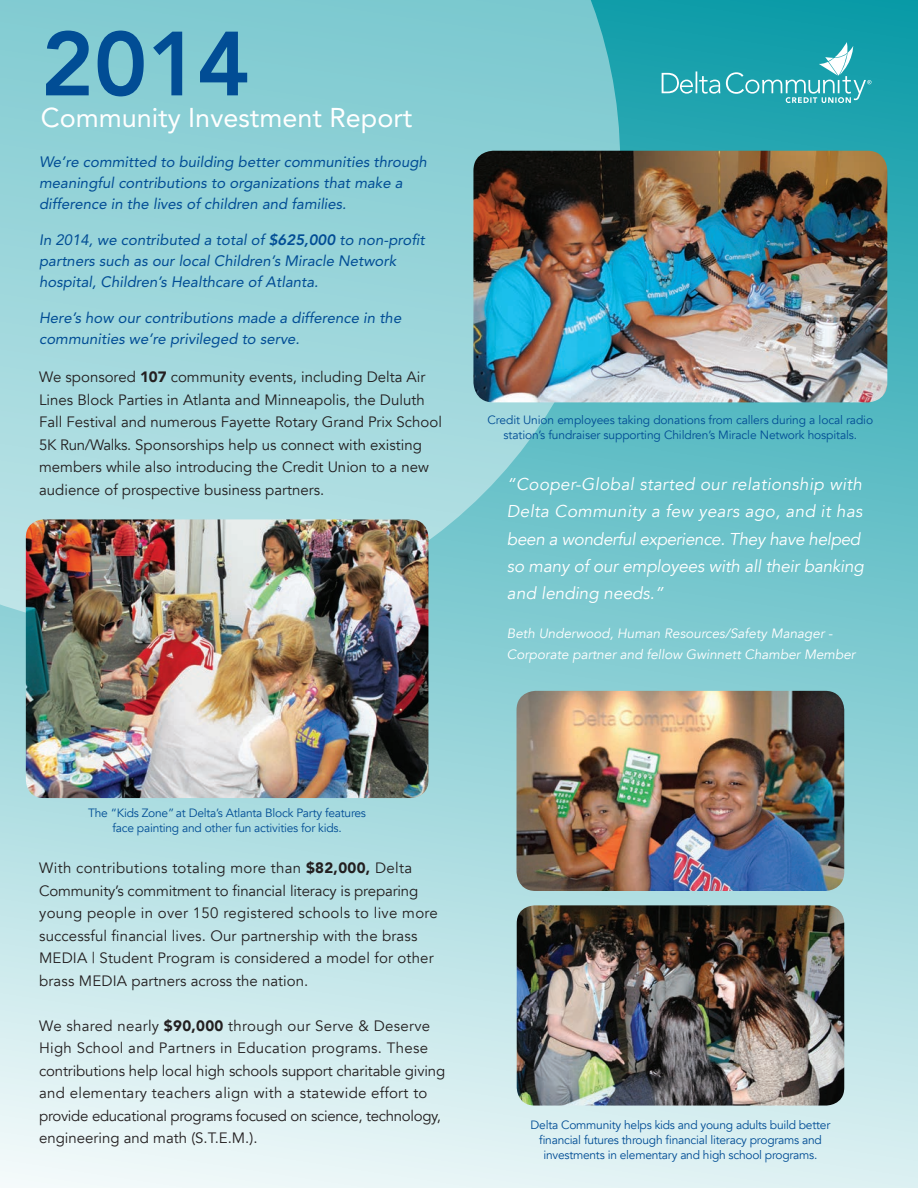
<style>
.page{position:relative;width:918px;height:1188px;background:#fff}
.page>*{position:absolute;margin:0;border:0;box-sizing:border-box;transform-origin:0 0}
.t1{font:800 90px "Avenir LT Std";color:#014d95}
.t2{font:27px "Avenir LT Std";color:#fff}
.t3{font:italic 17.1px/27.3px "Avenir";color:#fff}
.t4{font:15px/22.5px "Avenir";color:#231f20}
.t5{font:15px/21px "Avenir LT Std";color:#014d95}
.t6{font:italic 13.5px/21px "Avenir";color:#fff}
.t7{font:12px "Avenir";letter-spacing:-.02em;color:#014d95}
.s1{font-weight:800}
.s2{font-weight:900}
</style>
<div class="page">
<div style="left:0;top:0;width:918px;height:1188px;background:linear-gradient(to bottom,#0799a6,#ecf6f7)"></div>
<svg style="left:0;top:0;width:620px;height:630px;background:#92d2d7"></svg>
<img style="left:473px;top:151px;width:414px;height:251px">
<img style="left:517px;top:691px;width:327px;height:200px">
<img style="left:517px;top:905px;width:327px;height:201px">
<svg style="left:662px;top:71px;width:58px;height:23px"></svg>
<svg style="left:726px;top:42px;width:146px;height:61px;background:#36acb6"></svg>
<img style="left:26px;top:519px;width:402px;height:279px">
<p class="t1" style="left:41px;top:11px;width:211px">2014</p>
<p class="t2" style="left:41px;top:102px;width:373px">Community Investment Report</p>
<p class="t5" style="left:39px;top:152px;width:392px">We’re committed to building better communities through meaningful contributions to organizations that make a difference in the lives of children and families.</p>
<p class="t5" style="left:39px;top:230px;width:390px">In 2014, we contributed a total of <span class="s1">$625,000</span> to non-profit partners such as our local Children’s Miracle Network hospital, Children’s Healthcare of Atlanta.</p>
<p class="t5" style="left:39px;top:308px;width:366px">Here’s how our contributions made a difference in the communities we’re privileged to serve.</p>
<p class="t4" style="left:39px;top:366px;width:388px">We sponsored <span class="s2">107</span> community events, including Delta Air</p>
<p class="t4" style="left:39px;top:389px;width:387px">Lines Block Parties in Atlanta and Minneapolis, the Duluth</p>
<p class="t4" style="left:39px;top:411px;width:404px">Fall Festival and numerous Fayette Rotary Grand Prix School</p>
<p class="t4" style="left:39px;top:434px;width:384px">5K Run/Walks. Sponsorships help us connect with existing</p>
<p class="t4" style="left:39px;top:456px;width:391px">members while also introducing the Credit Union to a new</p>
<p class="t4" style="left:39px;top:479px;width:287px">audience of prospective business partners.</p>
<p class="t3" style="left:507px;top:471px;width:359px">“Cooper-Global started our relationship with Delta Community a few years ago, and it has been a wonderful experience. They have helped so many of our employees with all their banking and lending needs.”</p>
<p class="t6" style="left:507px;top:623px;width:350px">Beth Underwood, Human Resources/Safety Manager -<br>Corporate partner and fellow Gwinnett Chamber Member</p>
<p class="t7" style="left:488px;top:413px;width:387px">Credit Union employees taking donations from callers during a local radio</p>
<p class="t7" style="left:504px;top:428px;width:355px">station’s fundraiser supporting Children’s Miracle Network hospitals.</p>
<p class="t7" style="left:88px;top:805px;width:279px">The “Kids Zone” at Delta’s Atlanta Block Party features</p>
<p class="t7" style="left:113px;top:820px;width:231px">face painting and other fun activities for kids.</p>
<p class="t4" style="left:39px;top:857px;width:400px">With contributions totaling more than <span class="s2">$82,000,</span> Delta Community’s commitment to financial literacy is preparing young people in over 150 registered schools to live more successful financial lives. Our partnership with the brass MEDIA | Student Program is considered a model for other brass MEDIA partners across the nation.</p>
<p class="t4" style="left:39px;top:1015px;width:408px">We shared nearly <span class="s2">$90,000</span> through our Serve &amp; Deserve High School and Partners in Education programs. These contributions help local high schools support charitable giving and elementary teachers align with a statewide effort to provide educational programs focused on science, technology, engineering and math (S.T.E.M.).</p>
<p class="t7" style="left:531px;top:1118px;width:301px">Delta Community helps kids and young adults build better</p>
<p class="t7" style="left:539px;top:1133px;width:284px">financial futures through financial literacy programs and</p>
<p class="t7" style="left:543px;top:1148px;width:276px">investments in elementary and high school programs.</p>
</div>
